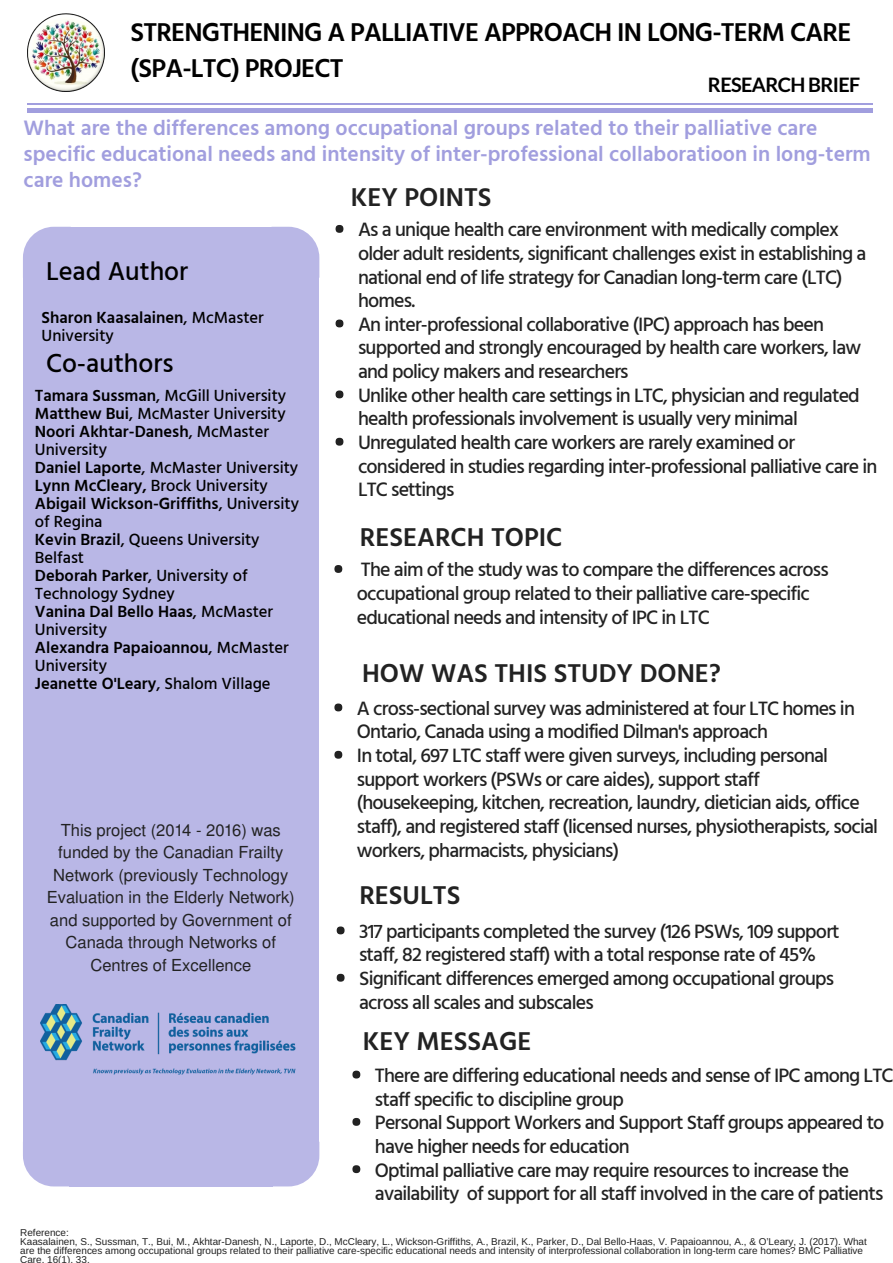
<style>
.page{position:relative;width:893px;height:1263px;background:#fff}
.page>*{position:absolute;margin:0;border:0;box-sizing:border-box;transform-origin:0 0}
.t1{font:600 26.55px/36px "Hind Vadodara";letter-spacing:-.03em;color:#000}
.t2{font:600 26.55px "Hind Vadodara";color:#222}
.t3{font:500 26.55px "Hind Vadodara";color:#000}
.t4{font:600 21.45px/26px "Hind Vadodara";color:#a19ede}
.t5{font:500 19.8px/23.7px "Hind Vadodara";letter-spacing:-.04em;color:#222}
.t6{font:700 19.8px "Lato";letter-spacing:-.03em;color:#000}
.t7{font:500 16.5px/18px "Hind Vadodara";color:#000}
.t8{font:16.5px/22.5px "Mukti";color:#222;text-align:center}
.t9{font:9.9px/9px "Arimo";color:#222}
.s1{font-weight:600}
</style>
<div class="page">
<img style="left:27px;top:14px;width:78px;height:77px">
<svg style="left:273px;top:227px;width:46px;height:49px;background:#bebde8"></svg>
<div style="left:272px;top:276px;width:47px;height:867px;background:#b9b7e6"></div>
<div style="left:69px;top:276px;width:204px;height:867px;background:#b9b7e6"></div>
<div style="left:69px;top:227px;width:204px;height:51px;background:#b9b7e6"></div>
<svg style="left:23px;top:227px;width:46px;height:49px;background:#bfbde8"></svg>
<div style="left:23px;top:276px;width:48px;height:867px;background:#b9b7e6"></div>
<div style="left:69px;top:1142px;width:204px;height:44px;background:#b9b7e6"></div>
<svg style="left:23px;top:1143px;width:46px;height:43px;background:#bfbde8"></svg>
<svg style="left:273px;top:1143px;width:46px;height:43px;background:#bfbde8"></svg>
<img style="left:41px;top:1004px;width:255px;height:71px">
<hr style="left:28px;top:103px;width:845px;height:2px;background:#a19ede">
<div style="left:28px;top:108px;width:845px;height:5px;background:#a19ede"></div>
<div style="left:336px;top:225px;width:7px;height:8px;background:#222;border-radius:50%"></div>
<div style="left:336px;top:320px;width:7px;height:7px;background:#222;border-radius:50%"></div>
<div style="left:336px;top:390px;width:7px;height:8px;background:#222;border-radius:50%"></div>
<div style="left:336px;top:438px;width:7px;height:8px;background:#222;border-radius:50%"></div>
<div style="left:334px;top:565px;width:8px;height:8px;background:#222;border-radius:50%"></div>
<div style="left:334px;top:703px;width:8px;height:8px;background:#222;border-radius:50%"></div>
<div style="left:334px;top:751px;width:8px;height:8px;background:#222;border-radius:50%"></div>
<div style="left:337px;top:926px;width:8px;height:8px;background:#222;border-radius:50%"></div>
<div style="left:337px;top:974px;width:8px;height:8px;background:#222;border-radius:50%"></div>
<div style="left:352px;top:1071px;width:8px;height:7px;background:#222;border-radius:50%"></div>
<div style="left:352px;top:1118px;width:8px;height:8px;background:#222;border-radius:50%"></div>
<div style="left:352px;top:1165px;width:8px;height:8px;background:#222;border-radius:50%"></div>
<h1 class="t1" style="left:131px;top:13px;width:722px">STRENGTHENING A PALLIATIVE APPROACH IN LONG-TERM CARE (SPA-LTC) PROJECT</h1>
<p class="t6" style="left:708px;top:73px;width:154px">RESEARCH BRIEF</p>
<p class="t4" style="left:24px;top:114px;width:849px">What are the differences among occupational groups related to their palliative care specific educational needs and intensity of inter-professional collaboratioon in long-term care homes?</p>
<h1 class="t2" style="left:351px;top:176px;width:142px">KEY POINTS</h1>
<p class="t5" style="left:358px;top:217px;width:521px">As a unique health care environment with medically complex older adult residents, significant challenges exist in establishing a national end of life strategy for Canadian long-term care (LTC) homes.<br>An inter-professional collaborative (IPC) approach has been supported and strongly encouraged by health care workers, law and policy makers and researchers<br>Unlike other health care settings in LTC, physician and regulated health professionals involvement is usually very minimal Unregulated health care workers are rarely examined or considered in studies regarding inter-professional palliative care in LTC settings</p>
<h1 class="t2" style="left:360px;top:516px;width:204px">RESEARCH TOPIC</h1>
<h1 class="t3" style="left:46px;top:250px;width:144px">Lead Author</h1>
<p class="t7" style="left:42px;top:308px;width:224px"><span class="s1">Sharon Kaasalainen</span>, McMaster<br>University</p>
<h1 class="t3" style="left:46px;top:342px;width:129px">Co-authors</h1>
<p class="t7" style="left:35px;top:386px;width:266px"><span class="s1">Tamara Sussman</span>, McGill University<br><span class="s1">Matthew Bui</span>, McMaster University<br><span class="s1">Noori Akhtar-Danesh</span>, McMaster<br>University<br><span class="s1">Daniel Laporte</span>, McMaster University<br><span class="s1">Lynn McCleary,</span> Brock University<br><span class="s1">Abigail Wickson-Griffiths</span>, University of Regina<br><span class="s1">Kevin Brazil</span>, Queens University<br>Belfast<br><span class="s1">Deborah Parker</span>, University of<br>Technology Sydney<br><span class="s1">Vanina Dal Bello Haas</span>, McMaster<br>University<br><span class="s1">Alexandra Papaioannou</span>, McMaster<br>University<br><span class="s1">Jeanette O'Leary</span>, Shalom Village</p>
<p class="t5" style="left:357px;top:557px;width:473px">The aim of the study was to compare the differences across occupational group related to their palliative care-specific educational needs and intensity of IPC in LTC</p>
<h1 class="t2" style="left:362px;top:652px;width:360px">HOW WAS THIS STUDY DONE?</h1>
<p class="t5" style="left:357px;top:695px;width:523px">A cross-sectional survey was administered at four LTC homes in Ontario, Canada using a modified Dilman's approach<br>In total, 697 LTC staff were given surveys, including personal support workers (PSWs or care aides), support staff (housekeeping, kitchen, recreation, laundry, dietician aids, office staff), and registered staff (licensed nurses, physiotherapists, social workers, pharmacists, physicians)</p>
<p class="t8" style="left:47px;top:818px;width:249px">This project (2014 - 2016) was funded by the Canadian Frailty<br>Network (previously Technology<br>Evaluation in the Elderly Network) and supported by Government of<br>Canada through Networks of<br>Centres of Excellence</p>
<h1 class="t2" style="left:359px;top:874px;width:103px">RESULTS</h1>
<p class="t5" style="left:359px;top:918px;width:482px">317 participants completed the survey (126 PSWs, 109 support staff, 82 registered staff) with a total response rate of 45% Significant differences emerged among occupational groups across all scales and subscales</p>
<h1 class="t2" style="left:363px;top:1020px;width:170px">KEY MESSAGE</h1>
<p class="t5" style="left:375px;top:1062px;width:520px">There are differing educational needs and sense of IPC among LTC staff specific to discipline group<br>Personal Support Workers and Support Staff groups appeared to have higher needs for education<br>Optimal palliative care may require resources to increase the availability of support for all staff involved in the care of patients</p>
<p class="t9" style="left:20px;top:1228px;width:848px">Reference:<br>Kaasalainen, S., Sussman, T., Bui, M., Akhtar-Danesh, N., Laporte, D., McCleary, L., Wickson-Griffiths, A., Brazil, K., Parker, D., Dal Bello-Haas, V. Papaioannou, A., &amp; O’Leary, J. (2017). What are the differences among occupational groups related to their palliative care-specific educational needs and intensity of interprofessional collaboration in long-term care homes? BMC Palliative Care 16(1) 33.</p>
</div>
